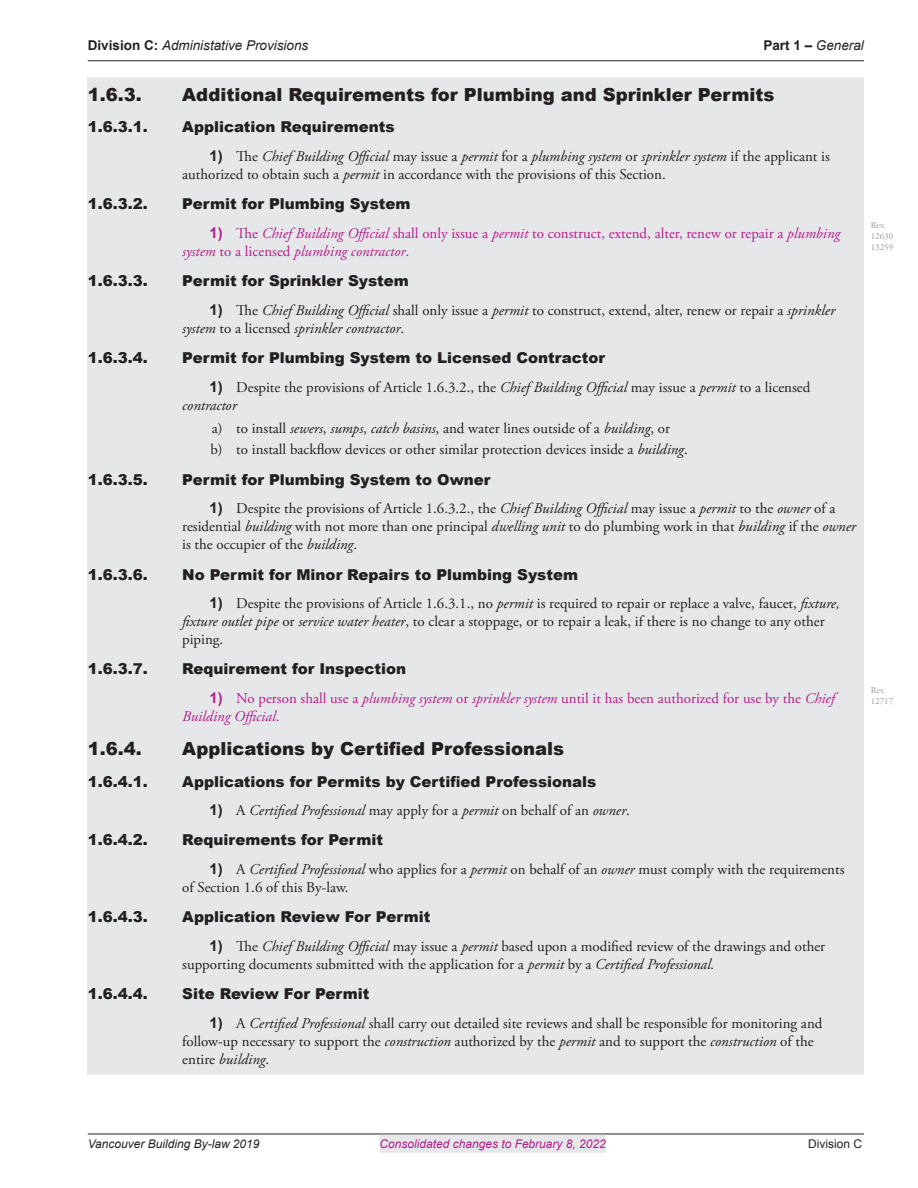
<style>
.page{position:relative;width:918px;height:1188px;background:#fff}
.page>*{position:absolute;margin:0;border:0;box-sizing:border-box;transform-origin:0 0}
.t1{font:900 18px "Arial";color:#231f20}
.t2{font:15px/18px "Adobe Garamond Pro";color:#231f20}
.t3{font:900 15px "Arial";color:#231f20}
.t4{font:15px/18px "Adobe Garamond Pro";color:#b41e8d}
.t5{font:italic 15px "Adobe Garamond Pro";color:#231f20}
.t6{font:italic 13.5px "Arial";color:#231f20}
.t7{font:italic 12px "Arial";color:#b41e8d}
.t8{font:italic 12px "Arial";color:#231f20}
.t9{font:12px "Arial";color:#231f20}
.t10{font:9px/10.8px "Adobe Garamond Pro";color:#939598}
.s1{font-weight:700;font-style:normal}
.s2{font-family:"Arial";font-weight:700}
.s3{font-style:italic}
.s4{font-family:"Arial";font-weight:700;font-style:normal}
.s5{font-style:normal}
</style>
<div class="page">
<hr style="left:88px;top:60px;width:776px;height:1px;background:#231f20">
<hr style="left:88px;top:1134px;width:776px;height:1px;background:#231f20">
<div style="left:380px;top:1135px;width:226px;height:18px;background:#e6e7e9"></div>
<div style="left:88px;top:77px;width:776px;height:38px;background:#e6e7e9"></div>
<div style="left:88px;top:111px;width:776px;height:38px;background:#e6e7e9"></div>
<div style="left:88px;top:144px;width:776px;height:46px;background:#e6e7e9"></div>
<div style="left:88px;top:188px;width:776px;height:38px;background:#e6e7e9"></div>
<div style="left:88px;top:221px;width:776px;height:45px;background:#e6e7e9"></div>
<div style="left:88px;top:264px;width:776px;height:39px;background:#e6e7e9"></div>
<div style="left:88px;top:297px;width:776px;height:46px;background:#e6e7e9"></div>
<div style="left:88px;top:341px;width:776px;height:39px;background:#e6e7e9"></div>
<div style="left:88px;top:374px;width:776px;height:46px;background:#e6e7e9"></div>
<div style="left:88px;top:418px;width:776px;height:24px;background:#e6e7e9"></div>
<div style="left:88px;top:439px;width:776px;height:26px;background:#e6e7e9"></div>
<div style="left:88px;top:463px;width:776px;height:38px;background:#e6e7e9"></div>
<div style="left:88px;top:496px;width:776px;height:64px;background:#e6e7e9"></div>
<div style="left:88px;top:558px;width:776px;height:38px;background:#e6e7e9"></div>
<div style="left:88px;top:591px;width:776px;height:64px;background:#e6e7e9"></div>
<div style="left:88px;top:653px;width:776px;height:38px;background:#e6e7e9"></div>
<div style="left:88px;top:686px;width:776px;height:46px;background:#e6e7e9"></div>
<div style="left:88px;top:731px;width:776px;height:39px;background:#e6e7e9"></div>
<div style="left:88px;top:765px;width:776px;height:38px;background:#e6e7e9"></div>
<div style="left:88px;top:798px;width:776px;height:28px;background:#e6e7e9"></div>
<div style="left:88px;top:824px;width:776px;height:38px;background:#e6e7e9"></div>
<div style="left:88px;top:857px;width:776px;height:46px;background:#e6e7e9"></div>
<div style="left:88px;top:901px;width:776px;height:38px;background:#e6e7e9"></div>
<div style="left:88px;top:934px;width:776px;height:46px;background:#e6e7e9"></div>
<div style="left:88px;top:978px;width:776px;height:38px;background:#e6e7e9"></div>
<div style="left:88px;top:1011px;width:776px;height:64px;background:#e6e7e9"></div>
<p class="t6" style="left:88px;top:37px;width:222px"><span class="s1">Division C:</span> Administative Provisions</p>
<p class="t6" style="left:763px;top:37px;width:102px"><span class="s1">Part 1 –</span> General</p>
<p class="t1" style="left:88px;top:81px;width:55px">1.6.3.</p>
<p class="t1" style="left:182px;top:81px;width:594px">Additional Requirements for Plumbing and Sprinkler Permits</p>
<p class="t3" style="left:88px;top:116px;width:61px">1.6.3.1.</p>
<p class="t3" style="left:182px;top:116px;width:214px">Application Requirements</p>
<p class="t2" style="left:182px;top:148px;width:649px;text-indent:27px"><span class="s2">1)</span> The <span class="s3">Chief Building Official</span> may issue a <span class="s3">permit</span> for a <span class="s3">plumbing system</span> or <span class="s3">sprinkler system</span> if the applicant is authorized to obtain such a <span class="s3">permit</span> in accordance with the provisions of this Section.</p>
<p class="t3" style="left:88px;top:193px;width:61px">1.6.3.2.</p>
<p class="t3" style="left:182px;top:193px;width:230px">Permit for Plumbing System</p>
<p class="t4" style="left:182px;top:225px;width:660px;text-indent:27px"><span class="s2">1)</span> The <span class="s3">Chief Building Official</span> shall only issue a <span class="s3">permit</span> to construct, extend, alter, renew or repair a <span class="s3">plumbing system</span> to a licensed <span class="s3">plumbing contractor</span>.</p>
<p class="t3" style="left:88px;top:270px;width:61px">1.6.3.3.</p>
<p class="t3" style="left:182px;top:270px;width:228px">Permit for Sprinkler System</p>
<p class="t2" style="left:182px;top:302px;width:654px;text-indent:27px"><span class="s2">1)</span> The <span class="s3">Chief Building Official</span> shall only issue a <span class="s3">permit</span> to construct, extend, alter, renew or repair a <span class="s3">sprinkler system</span> to a licensed <span class="s3">sprinkler contractor</span>.</p>
<p class="t3" style="left:88px;top:347px;width:61px">1.6.3.4.</p>
<p class="t3" style="left:182px;top:347px;width:424px">Permit for Plumbing System to Licensed Contractor</p>
<p class="t2" style="left:182px;top:379px;width:630px;text-indent:27px"><span class="s2">1)</span> Despite the provisions of Article 1.6.3.2., the <span class="s3">Chief Building Official</span> may issue a <span class="s3">permit</span> to a licensed <span class="s3">contractor</span></p>
<p class="t2" style="left:211px;top:418px;width:479px;line-height:21.3px">a) to install <span class="s3">sewers</span>, <span class="s3">sumps</span>, <span class="s3">catch basins</span>, and water lines outside of a <span class="s3">building</span>, or<br>b) to install backflow devices or other similar protection devices inside a <span class="s3">building</span>.</p>
<p class="t3" style="left:88px;top:468px;width:61px">1.6.3.5.</p>
<p class="t3" style="left:182px;top:468px;width:310px">Permit for Plumbing System to Owner</p>
<p class="t2" style="left:182px;top:500px;width:675px;text-indent:27px"><span class="s2">1)</span> Despite the provisions of Article 1.6.3.2., the <span class="s3">Chief Building Official</span> may issue a <span class="s3">permit</span> to the <span class="s3">owner</span> of a residential <span class="s3">building</span> with not more than one principal <span class="s3">dwelling unit</span> to do plumbing work in that <span class="s3">building</span> if the <span class="s3">owner </span>is the occupier of the <span class="s3">building</span>.</p>
<p class="t3" style="left:88px;top:563px;width:62px">1.6.3.6.</p>
<p class="t3" style="left:182px;top:563px;width:397px">No Permit for Minor Repairs to Plumbing System</p>
<p class="t2" style="left:182px;top:595px;width:659px;text-indent:27px"><span class="s2">1)</span> Despite the provisions of Article 1.6.3.1., no <span class="s3">permit</span> is required to repair or replace a valve, faucet, <span class="s3">fixture, fixture outlet pipe</span> or <span class="s3">service water heater</span>, to clear a stoppage, or to repair a leak, if there is no change to any other piping.</p>
<p class="t3" style="left:88px;top:658px;width:62px">1.6.3.7.</p>
<p class="t3" style="left:182px;top:658px;width:225px">Requirement for Inspection</p>
<p class="t4" style="left:182px;top:690px;width:654px;text-indent:27px"><span class="s2">1)</span> No person shall use a <span class="s3">plumbing system</span> or <span class="s3">sprinkler system</span> until it has been authorized for use by the <span class="s3">Chief<br>Building Official</span>.</p>
<p class="t1" style="left:88px;top:736px;width:56px">1.6.4.</p>
<p class="t1" style="left:182px;top:736px;width:383px">Applications by Certified Professionals</p>
<p class="t3" style="left:88px;top:770px;width:62px">1.6.4.1.</p>
<p class="t3" style="left:182px;top:770px;width:416px">Applications for Permits by Certified Professionals</p>
<p class="t5" style="left:209px;top:802px;width:422px"><span class="s4">1)</span> <span class="s5">A</span> Certified Professional <span class="s5">may apply for a</span> permit <span class="s5">on behalf of an</span> owner<span class="s5">.</span></p>
<p class="t3" style="left:88px;top:829px;width:62px">1.6.4.2.</p>
<p class="t3" style="left:182px;top:829px;width:202px">Requirements for Permit</p>
<p class="t2" style="left:182px;top:861px;width:664px;text-indent:27px"><span class="s2">1)</span> A <span class="s3">Certified Professional</span> who applies for a <span class="s3">permit</span> on behalf of an <span class="s3">owner</span> must comply with the requirements of Section 1.6 of this By-law.</p>
<p class="t3" style="left:88px;top:906px;width:62px">1.6.4.3.</p>
<p class="t3" style="left:182px;top:906px;width:250px">Application Review For Permit</p>
<p class="t2" style="left:182px;top:938px;width:645px;text-indent:27px"><span class="s2">1)</span> The <span class="s3">Chief Building Official</span> may issue a <span class="s3">permit</span> based upon a modified review of the drawings and other supporting documents submitted with the application for a <span class="s3">permit</span> by a <span class="s3">Certified Professional.</span></p>
<p class="t3" style="left:88px;top:983px;width:62px">1.6.4.4.</p>
<p class="t3" style="left:182px;top:983px;width:189px">Site Review For Permit</p>
<p class="t2" style="left:182px;top:1015px;width:642px;text-indent:27px"><span class="s2">1)</span> A <span class="s3">Certified Professional</span> shall carry out detailed site reviews and shall be responsible for monitoring and follow-up necessary to support the <span class="s3">construction</span> authorized by the <span class="s3">permit</span> and to support the <span class="s3">construction</span> of the entire <span class="s3">building</span>.</p>
<p class="t10" style="left:871px;top:220px;width:24px">Rev.<br>12630<br>13259</p>
<p class="t10" style="left:871px;top:685px;width:24px">Rev.<br>12717</p>
<p class="t8" style="left:88px;top:1136px;width:173px">Vancouver Building By-law 2019</p>
<p class="t7" style="left:380px;top:1136px;width:228px">Consolidated changes to February 8, 2022</p>
<p class="t9" style="left:808px;top:1135px;width:55px">Division C</p>
</div>
